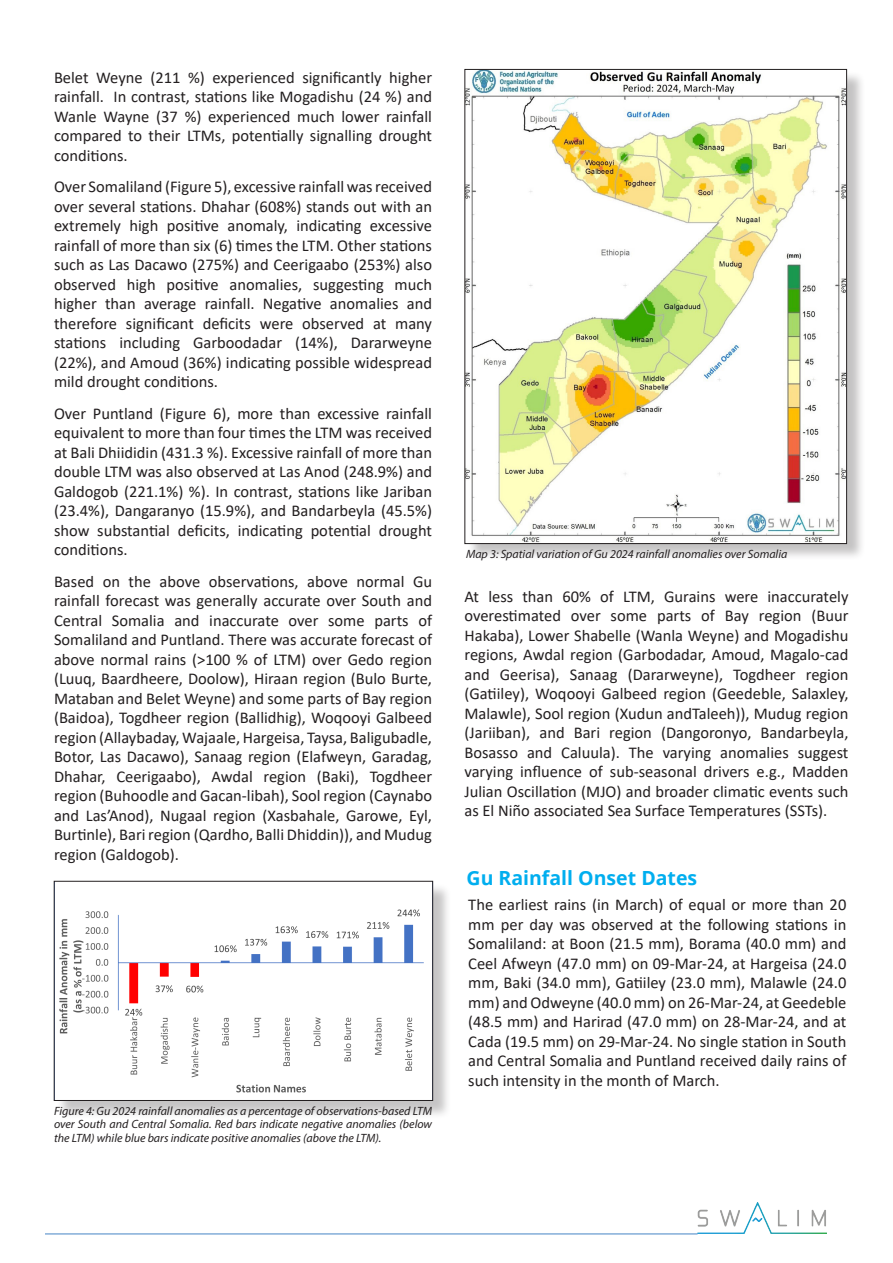
<style>
.page{position:relative;width:893px;height:1263px;background:#fff}
.page>*{position:absolute;margin:0;border:0;box-sizing:border-box;transform-origin:0 0}
.t1{font:700 19.5px "Open Sans";color:#00aeef}
.t2{font:16.5px/19.5px "Calibri";color:#231f20;text-align:justify}
.t3{font:italic 12px/13.5px "Myriad Pro";color:#231f20;text-align:justify}
</style>
<div class="page">
<img style="left:698px;top:1202px;width:128px;height:32px">
<hr style="left:45px;top:1234px;width:653px;height:1px;background:#4684c5">
<div style="left:467px;top:70px;width:399px;height:492px;background:#231f20;opacity:.27"></div>
<img style="left:466px;top:71px;width:379px;height:471px">
<div style="left:56px;top:883px;width:396px;height:236px;background:#231f20;opacity:.26"></div>
<img style="left:56px;top:883px;width:375px;height:216px">
<div style="left:54px;top:881px;width:379px;height:220px;border:1px solid #231f20"></div>
<p class="t2" style="left:54px;top:67px;width:380px">Belet Weyne (211 %) experienced significantly higher rainfall. In contrast, stations like Mogadishu (24 %) and Wanle Wayne (37 %) experienced much lower rainfall compared to their LTMs, potentially signalling drought conditions.</p>
<p class="t2" style="left:54px;top:177px;width:380px">Over Somaliland (Figure 5), excessive rainfall was received over several stations. Dhahar (608%) stands out with an extremely high positive anomaly, indicating excessive rainfall of more than six (6) times the LTM. Other stations such as Las Dacawo (275%) and Ceerigaabo (253%) also observed high positive anomalies, suggesting much higher than average rainfall. Negative anomalies and therefore significant deficits were observed at many stations including Garboodadar (14%), Dararweyne (22%), and Amoud (36%) indicating possible widespread mild drought conditions.</p>
<p class="t2" style="left:54px;top:403px;width:380px">Over Puntland (Figure 6), more than excessive rainfall equivalent to more than four times the LTM was received at Bali Dhiididin (431.3 %). Excessive rainfall of more than double LTM was also observed at Las Anod (248.9%) and Galdogob (221.1%) %). In contrast, stations like Jariban (23.4%), Dangaranyo (15.9%), and Bandarbeyla (45.5%) show substantial deficits, indicating potential drought conditions.</p>
<p class="t2" style="left:54px;top:571px;width:380px">Based on the above observations, above normal Gu rainfall forecast was generally accurate over South and Central Somalia and inaccurate over some parts of Somaliland and Puntland. There was accurate forecast of above normal rains (&gt;100 % of LTM) over Gedo region (Luuq, Baardheere, Doolow), Hiraan region (Bulo Burte, Mataban and Belet Weyne) and some parts of Bay region (Baidoa), Togdheer region (Ballidhig), Woqooyi Galbeed region (Allaybaday, Wajaale, Hargeisa, Taysa, Baligubadle, Botor, Las Dacawo), Sanaag region (Elafweyn, Garadag, Dhahar, Ceerigaabo), Awdal region (Baki), Togdheer region (Buhoodle and Gacan-libah), Sool region (Caynabo and Las’Anod), Nugaal region (Xasbahale, Garowe, Eyl, Burtinle), Bari region (Qardho, Balli Dhiddin)), and Mudug region (Galdogob).</p>
<p class="t3" style="left:54px;top:1104px;width:380px">Figure 4: Gu 2024 rainfall anomalies as a percentage of observations-based LTM over South and Central Somalia. Red bars indicate negative anomalies (below the LTM) while blue bars indicate positive anomalies (above the LTM).</p>
<p class="t3" style="left:466px;top:547px;width:323px">Map 3: Spatial variation of Gu 2024 rainfall anomalies over Somalia</p>
<p class="t2" style="left:464px;top:586px;width:385px">At less than 60% of LTM, Gurains were inaccurately overestimated over some parts of Bay region (Buur Hakaba), Lower Shabelle (Wanla Weyne) and Mogadishu regions, Awdal region (Garbodadar, Amoud, Magalo-cad and Geerisa), Sanaag (Dararweyne), Togdheer region (Gatiiley), Woqooyi Galbeed region (Geedeble, Salaxley, Malawle), Sool region (Xudun andTaleeh)), Mudug region (Jariiban), and Bari region (Dangoronyo, Bandarbeyla, Bosasso and Caluula). The varying anomalies suggest varying influence of sub-seasonal drivers e.g., Madden Julian Oscillation (MJO) and broader climatic events such as El Niño associated Sea Surface Temperatures (SSTs).</p>
<p class="t1" style="left:467px;top:864px;width:232px">Gu Rainfall Onset Dates</p>
<p class="t2" style="left:468px;top:894px;width:380px">The earliest rains (in March) of equal or more than 20 mm per day was observed at the following stations in Somaliland: at Boon (21.5 mm), Borama (40.0 mm) and Ceel Afweyn (47.0 mm) on 09-Mar-24, at Hargeisa (24.0 mm, Baki (34.0 mm), Gatiiley (23.0 mm), Malawle (24.0 mm) and Odweyne (40.0 mm) on 26-Mar-24, at Geedeble (48.5 mm) and Harirad (47.0 mm) on 28-Mar-24, and at Cada (19.5 mm) on 29-Mar-24. No single station in South and Central Somalia and Puntland received daily rains of such intensity in the month of March.</p>
</div>
